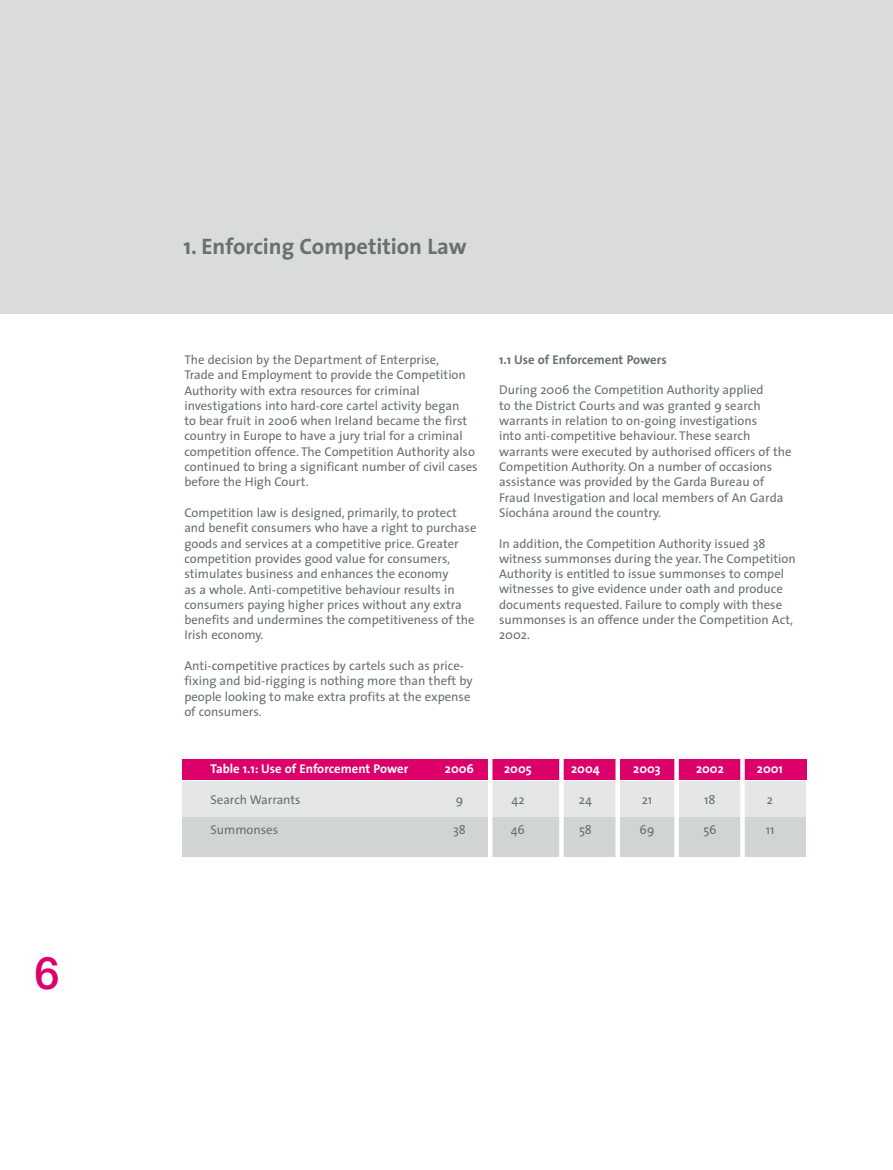
<style>
.page{position:relative;width:893px;height:1170px;background:#fff}
.page>*{position:absolute;margin:0;border:0;box-sizing:border-box;transform-origin:0 0}
.t1{font:700 22.5px "The Sans";color:#67726a}
.t2{font:12.75px/15.3px "The Sans";color:#67726a}
.t3{font:700 12.75px "The Sans";color:#fff}
.t4{font:700 12.75px "The Sans";color:#67726a}
</style>
<div class="page">
<div style="left:0;top:0;width:893px;height:313px;background:#d9dcda"></div>
<div style="left:183px;top:759px;width:624px;height:20px;background:#dc006b"></div>
<div style="left:182px;top:781px;width:624px;height:75px;background:#e5e7e6"></div>
<div style="left:182px;top:817px;width:624px;height:39px;background:#d1d5d2"></div>
<div style="left:559px;top:744px;width:5px;height:141px;background:#fff"></div>
<div style="left:615px;top:747px;width:5px;height:139px;background:#fff"></div>
<div style="left:674px;top:747px;width:5px;height:140px;background:#fff"></div>
<div style="left:740px;top:747px;width:5px;height:140px;background:#fff"></div>
<hr style="left:488px;top:744px;width:4px;height:141px;background:#fff">
<h1 class="t1" style="left:183px;top:228px;width:285px">1. Enforcing Competition Law</h1>
<p class="t2" style="left:184px;top:351px;width:295px">The decision by the Department of Enterprise,<br>Trade and Employment to provide the Competition Authority with extra resources for criminal investigations into hard-core cartel activity began<br>to bear fruit in 2006 when Ireland became the first country in Europe to have a jury trial for a criminal competition offence. The Competition Authority also continued to bring a significant number of civil cases before the High Court.</p>
<p class="t2" style="left:184px;top:504px;width:294px">Competition law is designed, primarily, to protect and benefit consumers who have a right to purchase goods and services at a competitive price. Greater competition provides good value for consumers, stimulates business and enhances the economy<br>as a whole. Anti-competitive behaviour results in consumers paying higher prices without any extra benefits and undermines the competitiveness of the Irish economy.</p>
<p class="t2" style="left:184px;top:657px;width:290px">Anti-competitive practices by cartels such as price&shy;fixing and bid-rigging is nothing more than theft by people looking to make extra profits at the expense of consumers.</p>
<p class="t4" style="left:499px;top:349px;width:169px">1.1 Use of Enforcement Powers</p>
<p class="t2" style="left:499px;top:382px;width:294px">During 2006 the Competition Authority applied<br>to the District Courts and was granted 9 search warrants in relation to on-going investigations<br>into anti-competitive behaviour. These search warrants were executed by authorised officers of the Competition Authority. On a number of occasions assistance was provided by the Garda Bureau of Fraud Investigation and local members of An Garda Síochána around the country.</p>
<p class="t2" style="left:499px;top:535px;width:298px">In addition, the Competition Authority issued 38 witness summonses during the year. The Competition Authority is entitled to issue summonses to compel witnesses to give evidence under oath and produce documents requested. Failure to comply with these summonses is an offence under the Competition Act, 2002.</p>
<p class="t3" style="left:210px;top:758px;width:199px">Table 1.1: Use of Enforcement Power</p>
<p class="t3" style="left:445px;top:758px;width:31px">2006</p>
<p class="t3" style="left:504px;top:758px;width:29px">2005</p>
<p class="t3" style="left:571px;top:758px;width:30px">2004</p>
<p class="t3" style="left:633px;top:758px;width:29px">2003</p>
<p class="t3" style="left:696px;top:758px;width:29px">2002</p>
<p class="t3" style="left:757px;top:758px;width:27px">2001</p>
<p class="t2" style="left:210px;top:791px;width:92px">Search Warrants</p>
<p class="t2" style="left:456px;top:791px;width:9px">9</p>
<p class="t2" style="left:511px;top:791px;width:15px">42</p>
<p class="t2" style="left:579px;top:791px;width:15px">24</p>
<p class="t2" style="left:642px;top:791px;width:12px">21</p>
<p class="t2" style="left:704px;top:791px;width:13px">18</p>
<p class="t2" style="left:767px;top:791px;width:8px">2</p>
<p class="t2" style="left:210px;top:821px;width:69px">Summonses</p>
<p class="t2" style="left:453px;top:821px;width:14px">38</p>
<p class="t2" style="left:511px;top:821px;width:16px">46</p>
<p class="t2" style="left:579px;top:821px;width:14px">58</p>
<p class="t2" style="left:640px;top:821px;width:16px">69</p>
<p class="t2" style="left:703px;top:821px;width:15px">56</p>
<p class="t2" style="left:766px;top:821px;width:10px">11</p>
</div>
